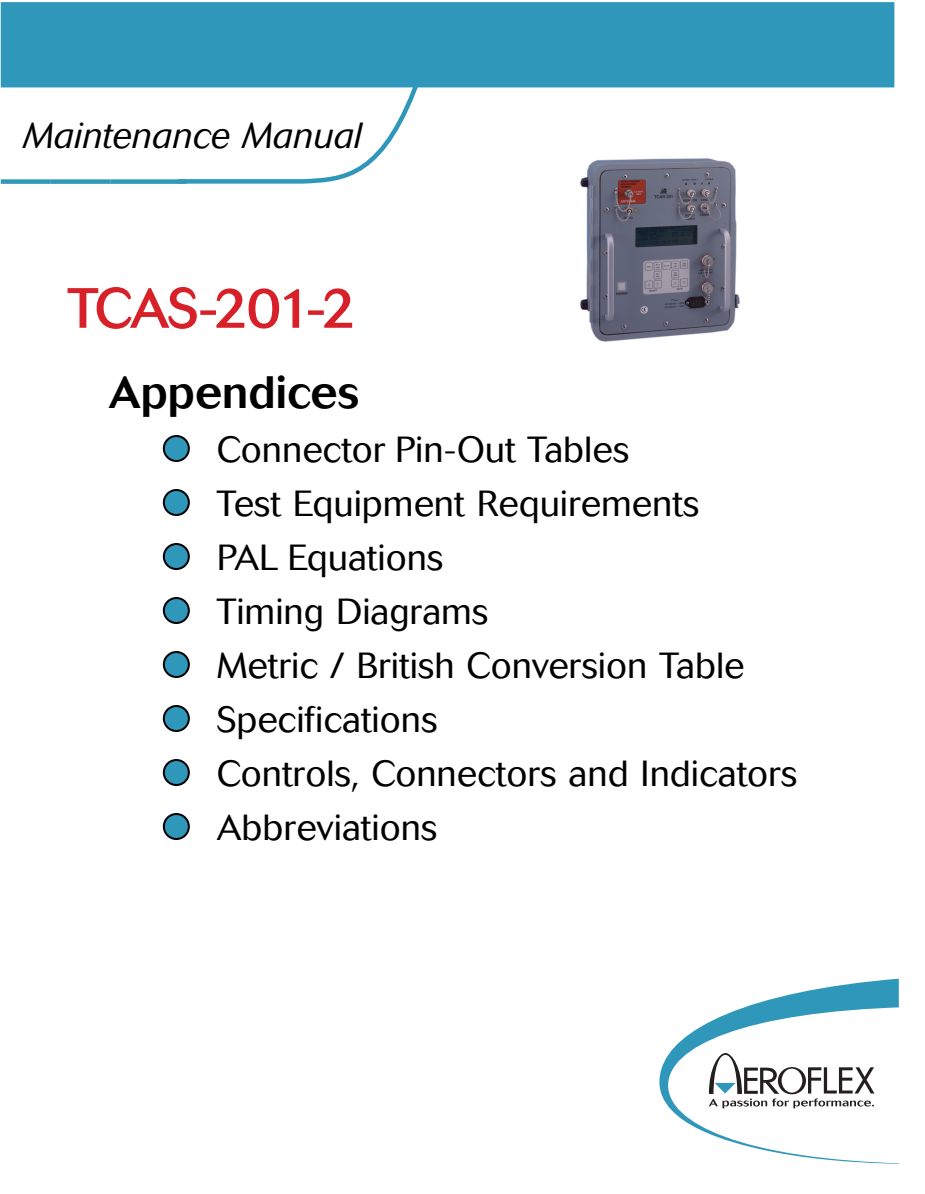
<style>
.page{position:relative;width:925px;height:1194px;background:#fff}
.page>*{position:absolute;margin:0;border:0;box-sizing:border-box;transform-origin:0 0}
.t1{font:300 54px "Cosmos BQ";color:#d72027}
.t2{font:500 45px "Cosmos BQ";color:#010001}
.t3{font:300 36px/54px "Cosmos BQ";color:#010001}
.t4{font:italic 300 36px "Cosmos BQ";color:#010001}
</style>
<div class="page">
<svg style="left:659px;top:979px;width:240px;height:127px"></svg>
<svg style="left:668px;top:1007px;width:231px;height:157px"></svg>
<div style="left:1px;top:2px;width:893px;height:85px;background:#2f97b9"></div>
<svg style="left:0;top:66px;width:426px;height:118px"></svg>
<svg style="left:163px;top:435px;width:27px;height:27px"></svg>
<div style="left:165px;top:437px;width:23px;height:23px;background:#2f97b9;border-radius:50%"></div>
<svg style="left:163px;top:489px;width:27px;height:27px"></svg>
<div style="left:165px;top:491px;width:23px;height:23px;background:#2f97b9;border-radius:50%"></div>
<svg style="left:163px;top:543px;width:27px;height:27px"></svg>
<div style="left:165px;top:545px;width:23px;height:23px;background:#2f97b9;border-radius:50%"></div>
<svg style="left:163px;top:597px;width:27px;height:27px"></svg>
<div style="left:165px;top:599px;width:23px;height:23px;background:#2f97b9;border-radius:50%"></div>
<svg style="left:163px;top:651px;width:27px;height:27px"></svg>
<div style="left:165px;top:653px;width:23px;height:23px;background:#2f97b9;border-radius:50%"></div>
<svg style="left:163px;top:705px;width:27px;height:27px"></svg>
<div style="left:165px;top:707px;width:23px;height:23px;background:#2f97b9;border-radius:50%"></div>
<svg style="left:163px;top:759px;width:27px;height:27px"></svg>
<div style="left:165px;top:761px;width:23px;height:23px;background:#2f97b9;border-radius:50%"></div>
<svg style="left:163px;top:813px;width:27px;height:27px"></svg>
<div style="left:165px;top:815px;width:23px;height:23px;background:#2f97b9;border-radius:50%"></div>
<img style="left:580px;top:158px;width:160px;height:184px">
<p class="t4" style="left:24px;top:115px;width:340px">Maintenance Manual</p>
<h1 class="t1" style="left:68px;top:277px;width:288px">TCAS-201-2</h1>
<p class="t2" style="left:109px;top:366px;width:252px">Appendices</p>
<p class="t3" style="left:217px;top:423px;width:582px">Connector Pin-Out Tables<br>Test Equipment Requirements<br>PAL Equations<br>Timing Diagrams<br>Metric / British Conversion Table<br>Specifications<br>Controls, Connectors and Indicators<br>Abbreviations</p>
</div>
